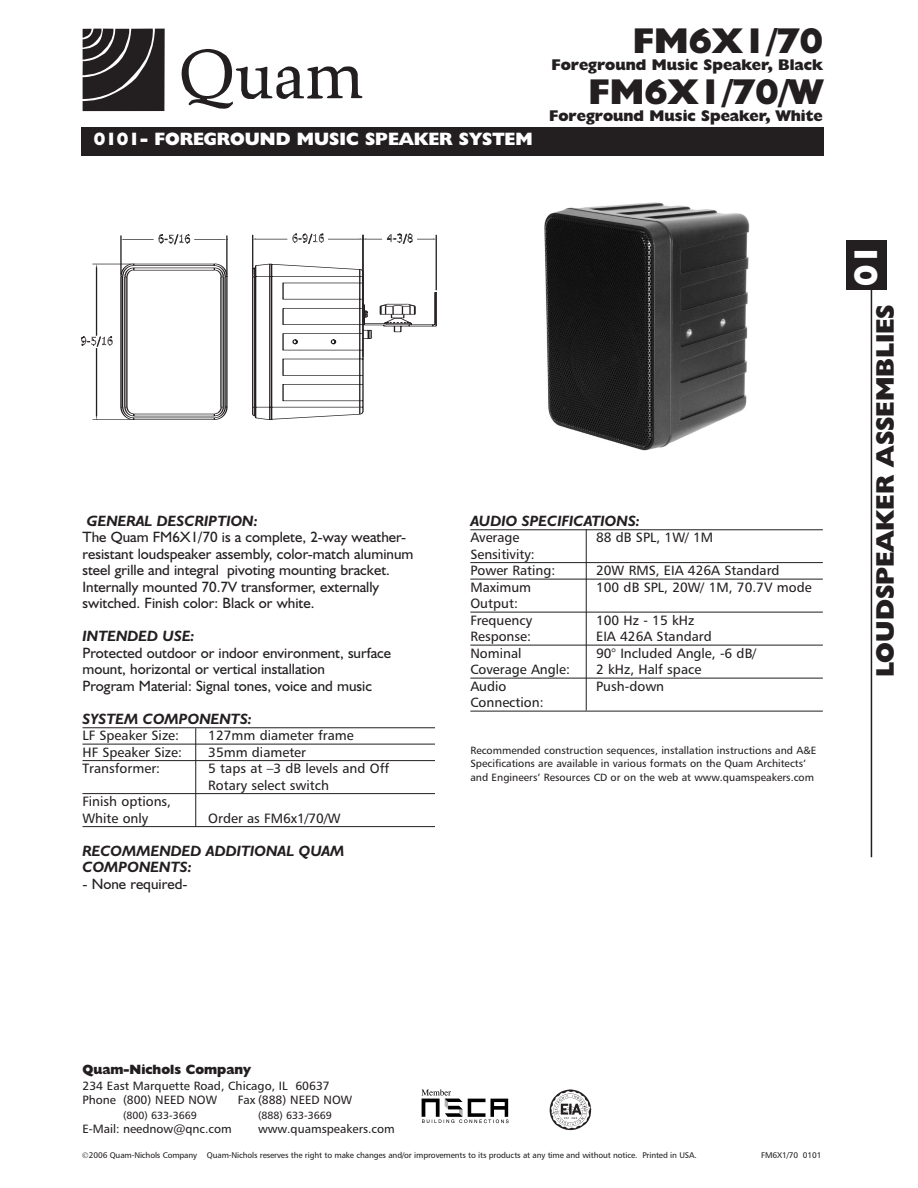
<style>
.page{position:relative;width:918px;height:1188px;background:#fff}
.page>*{position:absolute;margin:0;border:0;box-sizing:border-box;transform-origin:0 0}
.t1{font:800 36px "Humanist 521 BT";color:#231f20}
.t2{font:800 33px "Humanist 521 BT";color:#fff}
.t3{font:800 25.5px "Humanist 521 BT";color:#231f20}
.t4{font:800 18px "Humanist 521 BT";color:#fff}
.t5{font:800 15.6px "Humanist 521 BT";color:#231f20}
.t6{font:15px/16.5px "Humanist 521 BT";color:#231f20}
.t7{font:italic 700 15px/16.5px "Humanist 521 BT";color:#231f20}
.t8{font:13.5px/16.5px "Humanist 777 BT Roman B";color:#231f20}
.t9{font:800 13.5px "Humanist 521 BT";color:#231f20}
.t10{font:12px/14.4px "Humanist 777 BT Roman B";color:#231f20}
.t11{font:10.5px/13.5px "Humanist 777 BT Roman B";color:#231f20}
.t12{font:8.25px "Humanist 777 BT Roman B";letter-spacing:-.015em;color:#231f20}
</style>
<div class="page">
<svg style="left:83px;top:29px;width:82px;height:82px;background:#383536"></svg>
<svg style="left:181px;top:49px;width:182px;height:60px"></svg>
<div style="left:81px;top:127px;width:743px;height:28px;background:#231f20"></div>
<hr style="left:82px;top:727px;width:353px;height:1px;background:#231f20">
<hr style="left:82px;top:744px;width:353px;height:1px;background:#231f20">
<hr style="left:82px;top:760px;width:353px;height:1px;background:#231f20">
<hr style="left:82px;top:793px;width:353px;height:1px;background:#231f20">
<hr style="left:82px;top:826px;width:353px;height:1px;background:#231f20">
<svg style="left:92px;top:264px;width:136px;height:156px"></svg>
<svg style="left:81px;top:337px;width:32px;height:10px"></svg>
<hr style="left:124px;top:239px;width:30px;height:1px;background:#231f20">
<hr style="left:227px;top:235px;width:1px;height:40px;background:#231f20">
<hr style="left:121px;top:235px;width:1px;height:40px;background:#231f20">
<svg style="left:120px;top:407px;width:15px;height:13px"></svg>
<hr style="left:328px;top:239px;width:32px;height:1px;background:#231f20">
<hr style="left:256px;top:239px;width:31px;height:1px;background:#231f20">
<hr style="left:252px;top:235px;width:1px;height:40px;background:#231f20">
<svg style="left:159px;top:234px;width:69px;height:10px"></svg>
<svg style="left:214px;top:264px;width:14px;height:14px"></svg>
<svg style="left:120px;top:264px;width:15px;height:14px"></svg>
<svg style="left:292px;top:234px;width:32px;height:10px"></svg>
<hr style="left:436px;top:235px;width:1px;height:55px;background:#231f20">
<hr style="left:363px;top:235px;width:1px;height:87px;background:#231f20">
<svg style="left:360px;top:234px;width:77px;height:10px"></svg>
<svg style="left:252px;top:264px;width:185px;height:156px"></svg>
<hr style="left:470px;top:529px;width:353px;height:1px;background:#231f20">
<hr style="left:470px;top:562px;width:353px;height:1px;background:#231f20">
<hr style="left:470px;top:579px;width:353px;height:1px;background:#231f20">
<hr style="left:470px;top:612px;width:353px;height:1px;background:#231f20">
<hr style="left:470px;top:645px;width:353px;height:1px;background:#231f20">
<hr style="left:470px;top:678px;width:353px;height:1px;background:#231f20">
<hr style="left:470px;top:711px;width:353px;height:1px;background:#231f20">
<hr style="left:586px;top:529px;width:1px;height:182px;background:#231f20">
<hr style="left:195px;top:728px;width:1px;height:99px;background:#231f20">
<img style="left:421px;top:1089px;width:88px;height:35px">
<img style="left:550px;top:1090px;width:42px;height:40px">
<img style="left:544px;top:202px;width:206px;height:248px">
<hr style="left:871px;top:240px;width:1px;height:617px;background:#231f20">
<div style="left:846px;top:240px;width:40px;height:50px;background:#231f20"></div>
<h3 class="t4" style="left:94px;top:133px;width:440px">0101- FOREGROUND MUSIC SPEAKER SYSTEM</h3>
<h1 class="t1" style="left:633px;top:28px;width:192px">FM6X1/70</h1>
<p class="t5" style="left:551px;top:59px;width:273px">Foreground Music Speaker, Black</p>
<p class="t5" style="left:549px;top:110px;width:275px">Foreground Music Speaker, White</p>
<h1 class="t1" style="left:588px;top:79px;width:236px">FM6X1/70/W</h1>
<p class="t7" style="left:87px;top:514px;width:172px">GENERAL DESCRIPTION:</p>
<p class="t6" style="left:82px;top:531px;width:332px">The Quam FM6X1/70 is a complete, 2-way weather&shy;resistant loudspeaker assembly, color-match aluminum steel grille and integral pivoting mounting bracket.<br>Internally mounted 70.7V transformer, externally switched. Finish color: Black or white.</p>
<p class="t7" style="left:82px;top:630px;width:114px">INTENDED USE:</p>
<p class="t6" style="left:82px;top:646px;width:310px">Protected outdoor or indoor environment, surface mount, horizontal or vertical installation<br>Program Material: Signal tones, voice and music</p>
<p class="t7" style="left:82px;top:712px;width:171px">SYSTEM COMPONENTS:</p>
<p class="t8" style="left:82px;top:728px;width:98px">LF Speaker Size:</p>
<p class="t8" style="left:208px;top:728px;width:147px">127mm diameter frame</p>
<p class="t8" style="left:82px;top:744px;width:101px">HF Speaker Size:</p>
<p class="t8" style="left:208px;top:744px;width:99px">35mm diameter</p>
<p class="t8" style="left:82px;top:761px;width:79px">Transformer:</p>
<p class="t8" style="left:208px;top:761px;width:183px">5 taps at –3 dB levels and Off<br>Rotary select switch</p>
<p class="t8" style="left:82px;top:794px;width:90px">Finish options,<br>White only</p>
<p class="t8" style="left:208px;top:810px;width:134px">Order as FM6x1/70/W</p>
<p class="t7" style="left:82px;top:844px;width:264px">RECOMMENDED ADDITIONAL QUAM<br>COMPONENTS:</p>
<p class="t6" style="left:82px;top:877px;width:107px">- None required-</p>
<p class="t7" style="left:470px;top:514px;width:171px">AUDIO SPECIFICATIONS:</p>
<p class="t8" style="left:470px;top:530px;width:51px">Average</p>
<p class="t8" style="left:596px;top:530px;width:119px">88 dB SPL, 1W/ 1M</p>
<p class="t8" style="left:470px;top:546px;width:87px">Sensitivity:<br>Power Rating:</p>
<p class="t8" style="left:596px;top:563px;width:185px">20W RMS, EIA 426A Standard</p>
<p class="t8" style="left:470px;top:579px;width:62px">Maximum</p>
<p class="t8" style="left:596px;top:579px;width:217px">100 dB SPL, 20W/ 1M, 70.7V mode</p>
<p class="t8" style="left:470px;top:596px;width:63px">Output:<br>Frequency</p>
<p class="t8" style="left:596px;top:612px;width:100px">100 Hz - 15 kHz</p>
<p class="t8" style="left:470px;top:629px;width:62px">Response:</p>
<p class="t8" style="left:596px;top:629px;width:117px">EIA 426A Standard</p>
<p class="t8" style="left:470px;top:645px;width:53px">Nominal</p>
<p class="t8" style="left:596px;top:645px;width:162px">90° Included Angle, -6 dB/</p>
<p class="t8" style="left:470px;top:662px;width:101px">Coverage Angle:</p>
<p class="t8" style="left:596px;top:662px;width:107px">2 kHz, Half space</p>
<p class="t8" style="left:470px;top:678px;width:38px">Audio</p>
<p class="t8" style="left:596px;top:678px;width:70px">Push-down</p>
<p class="t8" style="left:470px;top:695px;width:75px">Connection:</p>
<p class="t11" style="left:470px;top:744px;width:348px">Recommended construction sequences, installation instructions and A&amp;E<br>Specifications are available in various formats on the Quam Architects’ and Engineers’ Resources CD or on the web at www.quamspeakers.com</p>
<h2 class="t2" style="left:855px;top:286px;width:44px;rotate:-90deg">01</h2>
<h3 class="t3" style="left:877px;top:677px;width:374px;rotate:-90deg">LOUDSPEAKER ASSEMBLIES</h3>
<p class="t9" style="left:82px;top:1064px;width:170px">Quam-Nichols Company</p>
<p class="t10" style="left:82px;top:1078px;width:249px">234 East Marquette Road, Chicago, IL 60637<br>Phone (800) NEED NOW</p>
<p class="t10" style="left:238px;top:1093px;width:116px">Fax (888) NEED NOW</p>
<p class="t11" style="left:123px;top:1108px;width:75px">(800) 633-3669</p>
<p class="t11" style="left:258px;top:1108px;width:75px">(888) 633-3669</p>
<p class="t10" style="left:82px;top:1122px;width:151px">E-Mail: neednow@qnc.com</p>
<p class="t10" style="left:258px;top:1122px;width:138px">www.quamspeakers.com</p>
<p class="t12" style="left:89px;top:1150px;width:609px">2006 Quam-Nichols Company Quam-Nichols reserves the right to make changes and/or improvements to its products at any time and without notice. Printed in USA.</p>
<p class="t12" style="left:761px;top:1150px;width:62px">FM6X1/70 0101</p>
</div>
